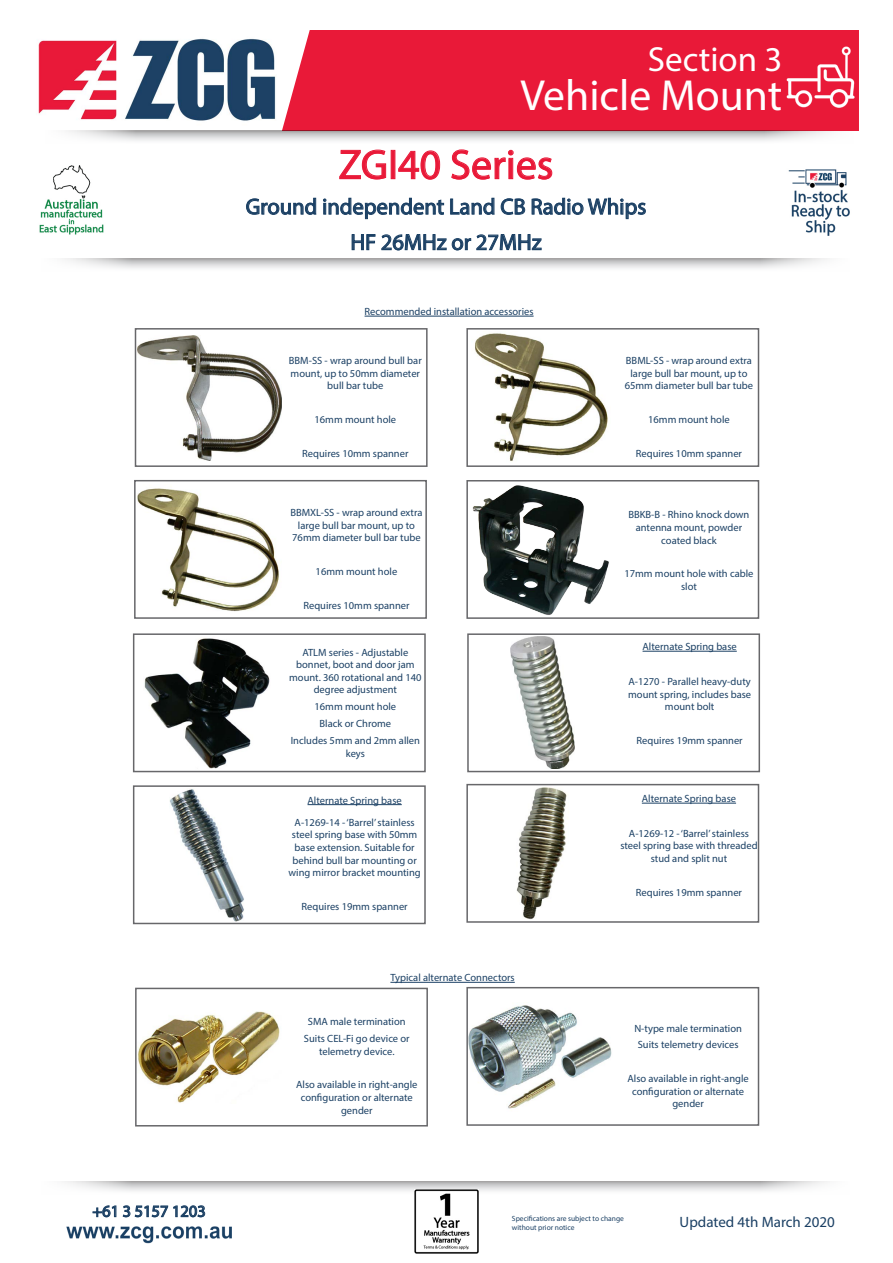
<style>
.page{position:relative;width:893px;height:1263px;background:#fff}
.page>*{position:absolute;margin:0;border:0;box-sizing:border-box;transform-origin:0 0}
.t1{font:43.65px "Myriad Pro";color:#fff}
.t2{font:42px "Myriad Pro";color:#e91938}
.t3{font:34.95px "Myriad Pro";color:#fff}
.t4{font:22.5px "Myriad Pro";color:#1b4064}
.t5{font:16.5px "Myriad Pro";color:#1b4064}
.t6{font:15px "Myriad Pro";color:#1b4064}
.t7{font:10.5px/12.6px "Myriad Pro";color:#1b4064;text-align:center}
.t8{font:7.5px "Myriad Pro";color:#1b4064}
</style>
<div class="page">
<img style="left:66px;top:1226px;width:166px;height:17px">
<svg style="left:92px;top:1205px;width:114px;height:13px"></svg>
<svg style="left:64px;top:1181px;width:764px;height:13px"></svg>
<svg style="left:65px;top:259px;width:762px;height:10px"></svg>
<div style="left:273px;top:30px;width:586px;height:101px;background:#e91938"></div>
<svg style="left:68px;top:131px;width:764px;height:10px"></svg>
<svg style="left:246px;top:197px;width:70px;height:18px"></svg>
<svg style="left:323px;top:149px;width:323px;height:102px"></svg>
<img style="left:38px;top:34px;width:244px;height:91px">
<img style="left:414px;top:1190px;width:64px;height:64px">
<img style="left:788px;top:169px;width:62px;height:67px">
<img style="left:785px;top:44px;width:72px;height:72px">
<div style="left:135px;top:988px;width:293px;height:138px;border:2px solid #67676a"></div>
<div style="left:466px;top:987px;width:293px;height:139px;border:2px solid #67676a"></div>
<div style="left:467px;top:633px;width:293px;height:139px;border:2px solid #67676a"></div>
<div style="left:466px;top:784px;width:293px;height:139px;border:2px solid #67676a"></div>
<div style="left:133px;top:785px;width:293px;height:139px;border:2px solid #67676a"></div>
<div style="left:133px;top:633px;width:293px;height:139px;border:2px solid #67676a"></div>
<div style="left:134px;top:480px;width:293px;height:139px;border:2px solid #67676a"></div>
<div style="left:466px;top:480px;width:293px;height:139px;border:2px solid #67676a"></div>
<div style="left:466px;top:328px;width:293px;height:139px;border:2px solid #67676a"></div>
<div style="left:135px;top:328px;width:293px;height:139px;border:2px solid #67676a"></div>
<img style="left:144px;top:638px;width:129px;height:132px">
<img style="left:510px;top:636px;width:64px;height:133px">
<hr style="left:365px;top:316px;width:169px;height:1px;background:#1b4064">
<hr style="left:390px;top:982px;width:125px;height:1px;background:#1b4064">
<img style="left:137px;top:335px;width:144px;height:125px">
<img style="left:475px;top:333px;width:133px;height:129px">
<img style="left:136px;top:485px;width:143px;height:129px">
<img style="left:515px;top:787px;width:53px;height:134px">
<img style="left:138px;top:1011px;width:142px;height:92px">
<img style="left:468px;top:1003px;width:144px;height:108px">
<img style="left:169px;top:789px;width:75px;height:132px">
<img style="left:471px;top:485px;width:139px;height:132px">
<hr style="left:643px;top:651px;width:94px;height:1px;background:#1b4064">
<hr style="left:642px;top:803px;width:94px;height:1px;background:#1b4064">
<hr style="left:308px;top:804px;width:94px;height:1px;background:#1b4064">
<img style="left:39px;top:165px;width:65px;height:70px">
<p class="t5" style="left:92px;top:1201px;width:115px">+61 3 5157 1203</p>
<p class="t3" style="left:648px;top:38px;width:136px">Section 3</p>
<p class="t1" style="left:520px;top:69px;width:264px">Vehicle Mount</p>
<p class="t2" style="left:339px;top:139px;width:216px">ZGI40 Series</p>
<p class="t4" style="left:246px;top:193px;width:402px">Ground independent Land CB Radio Whips</p>
<p class="t4" style="left:350px;top:228px;width:193px">HF 26MHz or 27MHz</p>
<p class="t7" style="left:365px;top:305px;width:171px">Recommended installation accessories</p>
<p class="t7" style="left:289px;top:354px;width:134px">BBM-SS - wrap around bull bar mount, up to 50mm diameter bull bar tube</p>
<p class="t7" style="left:315px;top:413px;width:83px">16mm mount hole</p>
<p class="t7" style="left:302px;top:447px;width:108px">Requires 10mm spanner</p>
<p class="t7" style="left:290px;top:506px;width:134px">BBMXL-SS - wrap around extra large bull bar mount, up to<br>76mm diameter bull bar tube</p>
<p class="t7" style="left:316px;top:565px;width:83px">16mm mount hole</p>
<p class="t7" style="left:303px;top:599px;width:108px">Requires 10mm spanner</p>
<p class="t7" style="left:289px;top:646px;width:134px">ATLM series - Adjustable bonnet, boot and door jam mount. 360 rotational and 140 degree adjustment</p>
<p class="t7" style="left:315px;top:700px;width:83px">16mm mount hole</p>
<p class="t7" style="left:320px;top:717px;width:73px">Black or Chrome</p>
<p class="t7" style="left:291px;top:734px;width:131px">Includes 5mm and 2mm allen keys</p>
<p class="t7" style="left:625px;top:354px;width:130px">BBML-SS - wrap around extra large bull bar mount, up to<br>65mm diameter bull bar tube</p>
<p class="t7" style="left:648px;top:413px;width:83px">16mm mount hole</p>
<p class="t7" style="left:636px;top:447px;width:108px">Requires 10mm spanner</p>
<p class="t7" style="left:628px;top:508px;width:122px">BBKB-B - Rhino knock down antenna mount, powder coated black</p>
<p class="t7" style="left:624px;top:567px;width:131px">17mm mount hole with cable slot</p>
<p class="t7" style="left:643px;top:640px;width:96px">Alternate Spring base</p>
<p class="t7" style="left:628px;top:675px;width:125px">A-1270 - Parallel heavy-duty mount spring, includes base mount bolt</p>
<p class="t7" style="left:637px;top:734px;width:108px">Requires 19mm spanner</p>
<p class="t7" style="left:308px;top:794px;width:96px">Alternate Spring base</p>
<p class="t7" style="left:642px;top:792px;width:96px">Alternate Spring base</p>
<p class="t7" style="left:288px;top:816px;width:134px">A-1269-14 - ‘Barrel’ stainless steel spring base with 50mm base extension. Suitable for behind bull bar mounting or wing mirror bracket mounting</p>
<p class="t7" style="left:302px;top:900px;width:108px">Requires 19mm spanner</p>
<p class="t7" style="left:390px;top:971px;width:126px">Typical alternate Connectors</p>
<p class="t7" style="left:308px;top:1015px;width:99px">SMA male termination</p>
<p class="t7" style="left:304px;top:1032px;width:107px">Suits CEL-Fi go device or telemetry device.</p>
<p class="t7" style="left:296px;top:1078px;width:123px">Also available in right-angle configuration or alternate gender</p>
<p class="t7" style="left:620px;top:827px;width:139px">A-1269-12 - ‘Barrel’ stainless steel spring base with threaded stud and split nut</p>
<p class="t7" style="left:636px;top:886px;width:108px">Requires 19mm spanner</p>
<p class="t7" style="left:634px;top:1021px;width:109px">N-type male termination</p>
<p class="t7" style="left:638px;top:1038px;width:102px">Suits telemetry devices</p>
<p class="t7" style="left:627px;top:1072px;width:123px">Also available in right-angle configuration or alternate gender</p>
<p class="t8" style="left:512px;top:1214px;width:113px">Specifications are subject to change</p>
<p class="t8" style="left:512px;top:1223px;width:64px">without prior notice</p>
<p class="t6" style="left:680px;top:1213px;width:157px">Updated 4th March 2020</p>
</div>
